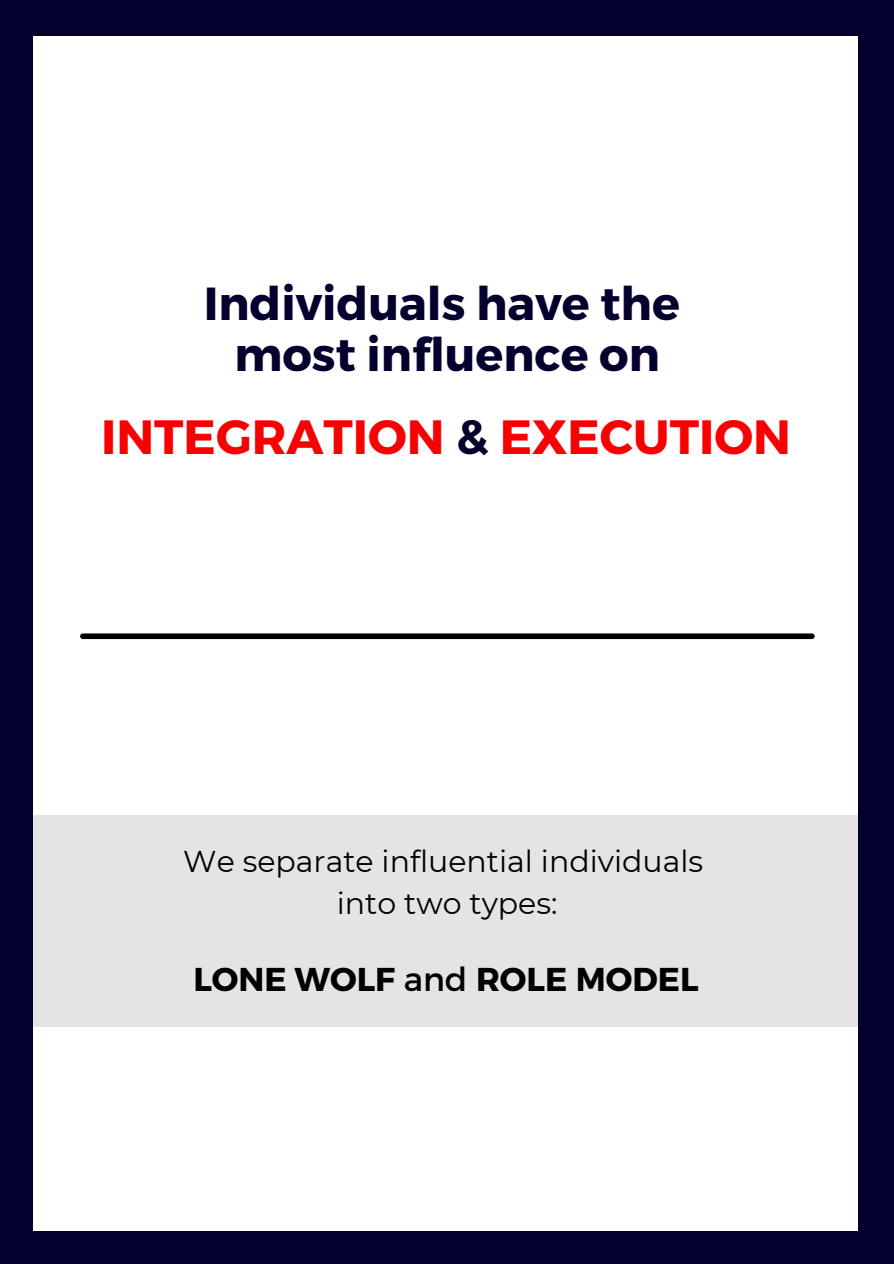
<style>
.page{position:relative;width:894px;height:1264px;background:#fff}
.page>*{position:absolute;margin:0;border:0;box-sizing:border-box;transform-origin:0 0}
.t1{font:700 48px "Montserrat";color:#f70103}
.t2{font:700 46.35px "Montserrat";color:#03002d}
.t3{font:700 33px "Montserrat";color:#000}
.t4{font:30px "Montserrat";color:#000}
.s1{color:#03002d}
.s2{font-weight:400}
</style>
<div class="page">
<div style="left:0;top:0;width:893px;height:1263px;background:#03002d"></div>
<div style="left:33px;top:37px;width:825px;height:1193px;background:#fff"></div>
<div style="left:33px;top:815px;width:825px;height:211px;background:#e4e4e5"></div>
<div style="left:83px;top:633px;width:728px;height:6px;background:#000"></div>
<p class="t2" style="left:204px;top:274px;width:477px">Individuals have the</p>
<p class="t2" style="left:234px;top:324px;width:427px">most influence on</p>
<p class="t1" style="left:101px;top:406px;width:691px">INTEGRATION <span class="s1">&amp;</span> EXECUTION</p>
<p class="t4" style="left:183px;top:843px;width:521px">We separate influential individuals</p>
<p class="t4" style="left:337px;top:885px;width:222px">into two types:</p>
<p class="t3" style="left:193px;top:957px;width:506px">LONE WOLF <span class="s2">and</span> ROLE MODEL</p>
</div>
